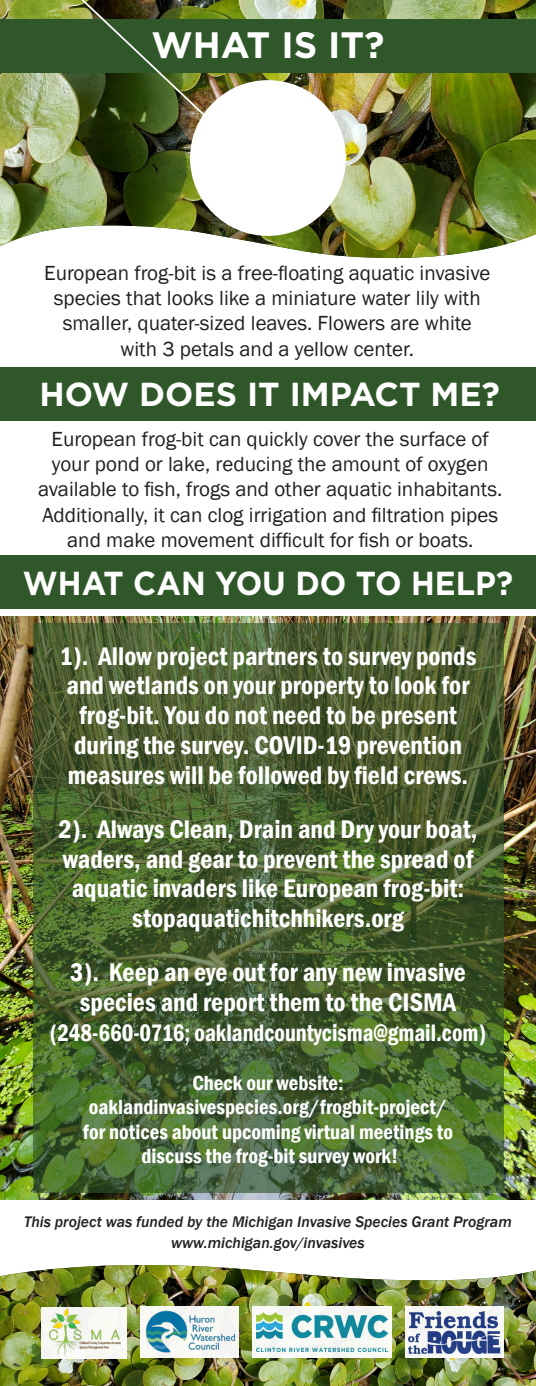
<style>
.page{position:relative;width:536px;height:1386px;background:#fff}
.page>*{position:absolute;margin:0;border:0;box-sizing:border-box;transform-origin:0 0}
.t1{font:700 36.75px "Gotham";color:#fff}
.t2{font:700 33.25px "Gotham";color:#fff;scale:.94 1}
.t3{font:700 33.25px "Gotham";color:#fff}
.t4{font:600 condensed 26.25px/29.8px "Franklin Gothic";color:#fff;text-align:center}
.t5{font:600 condensed 24.5px "Franklin Gothic";color:#fff;scale:.93 1}
.t6{font:21px/25.2px "Franklin Gothic";color:#231f20;text-align:center}
.t7{font:600 condensed 21px/24.5px "Franklin Gothic";color:#fff;text-align:center}
.t8{font:italic 500 15.75px/21px "Franklin Gothic";color:#231f20;text-align:center}
</style>
<div class="page">
<div style="left:0;top:368px;width:536px;height:53px;background:#305729"></div>
<div style="left:0;top:555px;width:536px;height:54px;background:#305729"></div>
<img style="left:0;top:1265px;width:536px;height:121px">
<div style="left:41px;top:1307px;width:86px;height:52px;background:#f7f8f3"></div>
<img style="left:49px;top:1307px;width:72px;height:52px">
<div style="left:141px;top:1307px;width:98px;height:51px;background:#f7f8f3"></div>
<img style="left:145px;top:1310px;width:91px;height:43px">
<div style="left:252px;top:1307px;width:139px;height:51px;background:#f8f9f3"></div>
<img style="left:257px;top:1313px;width:130px;height:39px">
<svg style="left:405px;top:1307px;width:98px;height:51px"></svg>
<img style="left:408px;top:1311px;width:92px;height:42px">
<img style="left:0;top:616px;width:536px;height:583px">
<svg style="left:33px;top:623px;width:470px;height:570px;background:#486030"></svg>
<img style="left:0;top:0;width:536px;height:258px">
<div style="left:0;top:19px;width:536px;height:54px;background:#305729"></div>
<div style="left:190px;top:80px;width:156px;height:156px;background:#fff;border-radius:50%"></div>
<img style="left:65px;top:0;width:142px;height:118px">
<p class="t1" style="left:151px;top:21px;width:234px">WHAT IS IT?</p>
<p class="t6" style="left:44px;top:261px;width:447px">European frog-bit is a free-floating aquatic invasive species that looks like a miniature water lily with smaller, quater-sized leaves. Flowers are white with 3 petals and a yellow center.</p>
<p class="t3" style="left:40px;top:372px;width:461px">HOW DOES IT IMPACT ME?</p>
<p class="t6" style="left:38px;top:427px;width:465px">European frog-bit can quickly cover the surface of your pond or lake, reducing the amount of oxygen available to fish, frogs and other aquatic inhabitants.<br>Additionally, it can clog irrigation and filtration pipes and make movement difficult for fish or boats.</p>
<p class="t2" style="left:23px;top:561px;width:523px">WHAT CAN YOU DO TO HELP?</p>
<p class="t4" style="left:59px;top:641px;width:418px">1). Allow project partners to survey ponds and wetlands on your property to look for frog-bit. You do not need to be present during the survey. COVID-19 prevention measures will be followed by field crews.</p>
<p class="t4" style="left:58px;top:814px;width:420px">2). Always Clean, Drain and Dry your boat, waders, and gear to prevent the spread of aquatic invaders like European frog-bit: stopaquatichitchhikers.org</p>
<p class="t4" style="left:70px;top:957px;width:397px">3). Keep an eye out for any new invasive species and report them to the CISMA</p>
<p class="t5" style="left:50px;top:1016px;width:470px">(248-660-0716; oaklandcountycisma@gmail.com)</p>
<p class="t7" style="left:83px;top:1070px;width:371px">Check our website: oaklandinvasivespecies.org/frogbit-project/ for notices about upcoming virtual meetings to discuss the frog-bit survey work!</p>
<p class="t8" style="left:24px;top:1211px;width:489px">This project was funded by the Michigan Invasive Species Grant Program www.michigan.gov/invasives</p>
</div>
